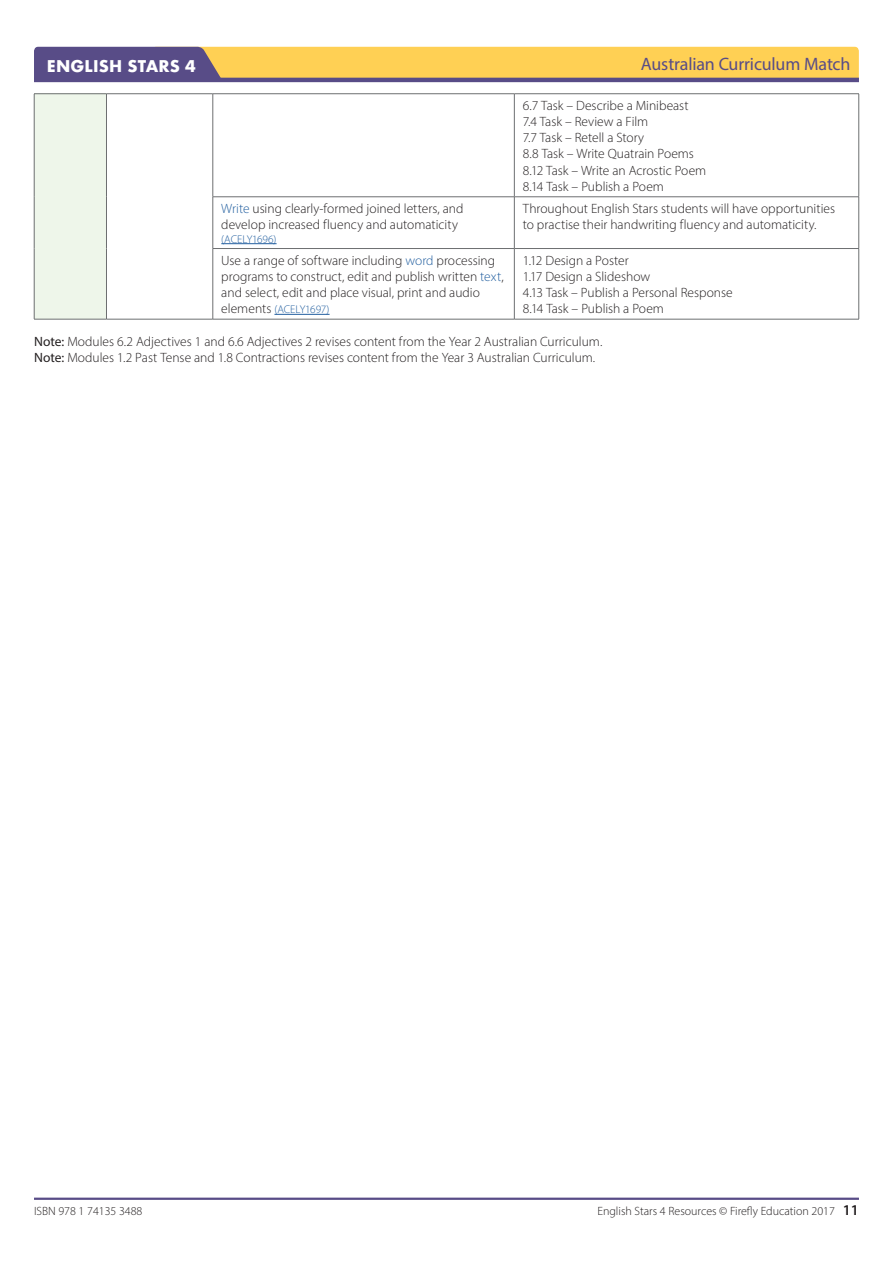
<style>
.page{position:relative;width:893px;height:1263px;background:#fff}
.page>*{position:absolute;margin:0;border:0;box-sizing:border-box;transform-origin:0 0}
.t1{font:18px "Myriad Pro";letter-spacing:-.01em;color:#584c87}
.t2{font:700 15.75px "Futura";letter-spacing:.01em;color:#fff}
.t3{font:300 13.5px/16.2px "Myriad Pro";color:#231f20}
.t4{font:300 12px "Myriad Pro";color:#231f20}
.t5{font:300 11.25px "Myriad Pro";letter-spacing:-.015em;color:#215e9f}
.s1{color:#215e9f}
.s2{font-size:13.5px;color:#231f20}
.s3{font-weight:400}
.s4{font-weight:600;font-size:15px}
</style>
<div class="page">
<hr style="left:34px;top:1197px;width:825px;height:3px;background:#584c87">
<svg style="left:34px;top:47px;width:825px;height:31px;background:#d9b25f"></svg>
<hr style="left:34px;top:78px;width:825px;height:4px;background:#584c87">
<div style="left:34px;top:94px;width:72px;height:225px;background:#eef6ea"></div>
<svg style="left:107px;top:94px;width:751px;height:225px"></svg>
<hr style="left:34px;top:93px;width:72px;height:1px;background:#6d6f71">
<hr style="left:34px;top:94px;width:1px;height:103px;background:#6d6f71">
<hr style="left:106px;top:93px;width:107px;height:1px;background:#6d6f71">
<hr style="left:106px;top:94px;width:1px;height:103px;background:#6d6f71">
<hr style="left:34px;top:197px;width:1px;height:51px;background:#6d6f71">
<hr style="left:106px;top:197px;width:1px;height:51px;background:#6d6f71">
<hr style="left:34px;top:248px;width:1px;height:71px;background:#6d6f71">
<hr style="left:106px;top:248px;width:1px;height:71px;background:#6d6f71">
<hr style="left:34px;top:319px;width:72px;height:1px;background:#6d6f71">
<hr style="left:106px;top:319px;width:107px;height:1px;background:#6d6f71">
<hr style="left:213px;top:93px;width:301px;height:1px;background:#6d6f71">
<hr style="left:213px;top:94px;width:1px;height:103px;background:#6d6f71">
<hr style="left:514px;top:93px;width:345px;height:1px;background:#6d6f71">
<hr style="left:514px;top:94px;width:1px;height:103px;background:#6d6f71">
<hr style="left:858px;top:94px;width:1px;height:103px;background:#6d6f71">
<hr style="left:213px;top:197px;width:301px;height:1px;background:#6d6f71">
<hr style="left:213px;top:197px;width:1px;height:51px;background:#6d6f71">
<hr style="left:514px;top:197px;width:345px;height:1px;background:#6d6f71">
<hr style="left:514px;top:197px;width:1px;height:51px;background:#6d6f71">
<hr style="left:858px;top:197px;width:1px;height:51px;background:#6d6f71">
<hr style="left:213px;top:248px;width:301px;height:1px;background:#6d6f71">
<hr style="left:213px;top:249px;width:1px;height:70px;background:#6d6f71">
<hr style="left:514px;top:248px;width:345px;height:1px;background:#6d6f71">
<hr style="left:514px;top:249px;width:1px;height:70px;background:#6d6f71">
<hr style="left:858px;top:249px;width:1px;height:70px;background:#6d6f71">
<hr style="left:213px;top:319px;width:301px;height:1px;background:#6d6f71">
<hr style="left:514px;top:319px;width:345px;height:1px;background:#6d6f71">
<hr style="left:221px;top:243px;width:56px;height:1px;background:#215e9f">
<hr style="left:274px;top:314px;width:56px;height:1px;background:#215e9f">
<p class="t2" style="left:47px;top:55px;width:151px">ENGLISH STARS 4</p>
<h1 class="t1" style="left:641px;top:53px;width:211px">Australian Curriculum Match</h1>
<p class="t3" style="left:221px;top:200px;width:244px"><span class="s1">Write</span> using clearly-formed joined letters, and develop increased fluency and automaticity</p>
<p class="t5" style="left:221px;top:232px;width:57px">(ACELY1696)</p>
<p class="t3" style="left:523px;top:97px;width:185px">6.7 Task – Describe a Minibeast<br>7.4 Task – Review a Film<br>7.7 Task – Retell a Story<br>8.8 Task – Write Quatrain Poems<br>8.12 Task – Write an Acrostic Poem<br>8.14 Task – Publish a Poem</p>
<p class="t3" style="left:523px;top:200px;width:314px">Throughout English Stars students will have opportunities to practise their handwriting fluency and automaticity.</p>
<p class="t3" style="left:221px;top:252px;width:284px">Use a range of software including <span class="s1">word</span> processing programs to construct, edit and publish written <span class="s1">text</span>, and select, edit and place visual, print and audio</p>
<p class="t5" style="left:221px;top:303px;width:110px"><span class="s2">elements</span> (ACELY1697)</p>
<p class="t3" style="left:523px;top:252px;width:211px">1.12 Design a Poster<br>1.17 Design a Slideshow<br>4.13 Task – Publish a Personal Response<br>8.14 Task – Publish a Poem</p>
<p class="t3" style="left:34px;top:333px;width:570px"><span class="s3">Note:</span> Modules 6.2 Adjectives 1 and 6.6 Adjectives 2 revises content from the Year 2 Australian Curriculum.<br><span class="s3">Note:</span> Modules 1.2 Past Tense and 1.8 Contractions revises content from the Year 3 Australian Curriculum.</p>
<p class="t4" style="left:34px;top:1204px;width:110px">ISBN 978 1 74135 3488</p>
<p class="t4" style="left:597px;top:1204px;width:263px">English Stars 4 Resources © Firefly Education 2017 <span class="s4">11</span></p>
</div>
